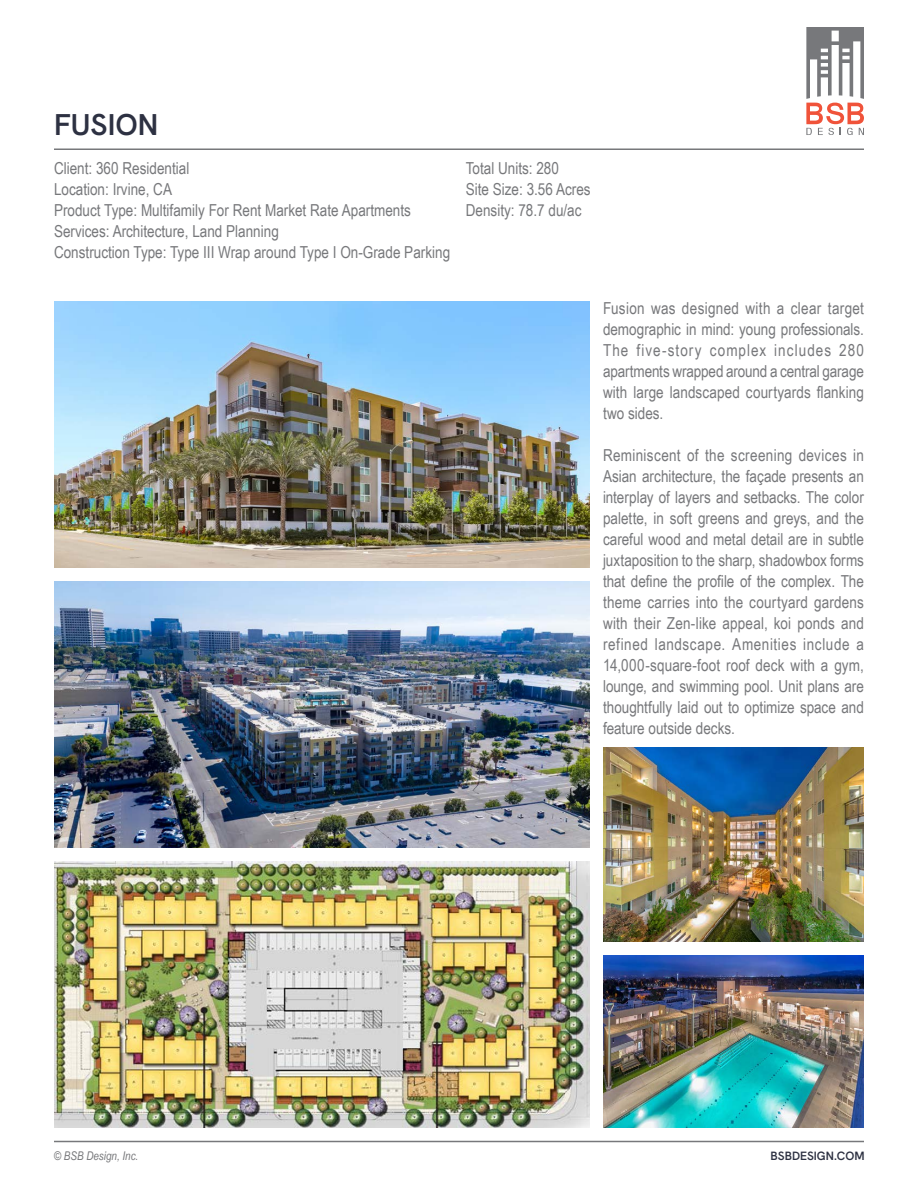
<style>
.page{position:relative;width:918px;height:1188px;background:#fff}
.page>*{position:absolute;margin:0;border:0;box-sizing:border-box;transform-origin:0 0}
.t1{font:600 30px "Hanken Grotesk";color:#2d3142}
.t2{font:16.5px/21px "Arial Narrow";color:#77787b}
.t3{font:italic 12px "Arial Narrow";color:#77787b}
.t4{font:600 12px "Hanken Grotesk";color:#2d3142}
</style>
<div class="page">
<img style="left:54px;top:302px;width:536px;height:266px">
<img style="left:54px;top:861px;width:536px;height:266px">
<img style="left:54px;top:581px;width:536px;height:267px">
<img style="left:603px;top:748px;width:261px;height:194px">
<img style="left:603px;top:956px;width:261px;height:171px">
<hr style="left:54px;top:148px;width:810px;height:2px;background:#77787b">
<hr style="left:54px;top:1141px;width:810px;height:1px;background:#77787b">
<svg style="left:806px;top:27px;width:58px;height:108px"></svg>
<h1 class="t1" style="left:54px;top:105px;width:106px">FUSION</h1>
<p class="t2" style="left:54px;top:157px;width:398px">Client: 360 Residential<br>Location: Irvine, CA<br>Product Type: Multifamily For Rent Market Rate Apartments Services: Architecture, Land Planning<br>Construction Type: Type III Wrap around Type I On-Grade Parking</p>
<p class="t2" style="left:466px;top:157px;width:126px">Total Units: 280<br>Site Size: 3.56 Acres<br>Density: 78.7 du/ac</p>
<p class="t2" style="left:603px;top:297px;width:263px;text-align:justify">Fusion was designed with a clear target demographic in mind: young professionals.<br>The five-story complex includes 280 apartments wrapped around a central garage with large landscaped courtyards flanking two sides.</p>
<p class="t2" style="left:603px;top:444px;width:263px;text-align:justify">Reminiscent of the screening devices in Asian architecture, the façade presents an interplay of layers and setbacks. The color palette, in soft greens and greys, and the careful wood and metal detail are in subtle juxtaposition to the sharp, shadowbox forms that define the profile of the complex. The theme carries into the courtyard gardens with their Zen-like appeal, koi ponds and refined landscape. Amenities include a 14,000-square-foot roof deck with a gym, lounge, and swimming pool. Unit plans are thoughtfully laid out to optimize space and feature outside decks.</p>
<p class="t3" style="left:54px;top:1148px;width:86px">© BSB Design, Inc.</p>
<p class="t4" style="left:771px;top:1149px;width:96px">BSBDESIGN.COM</p>
</div>
